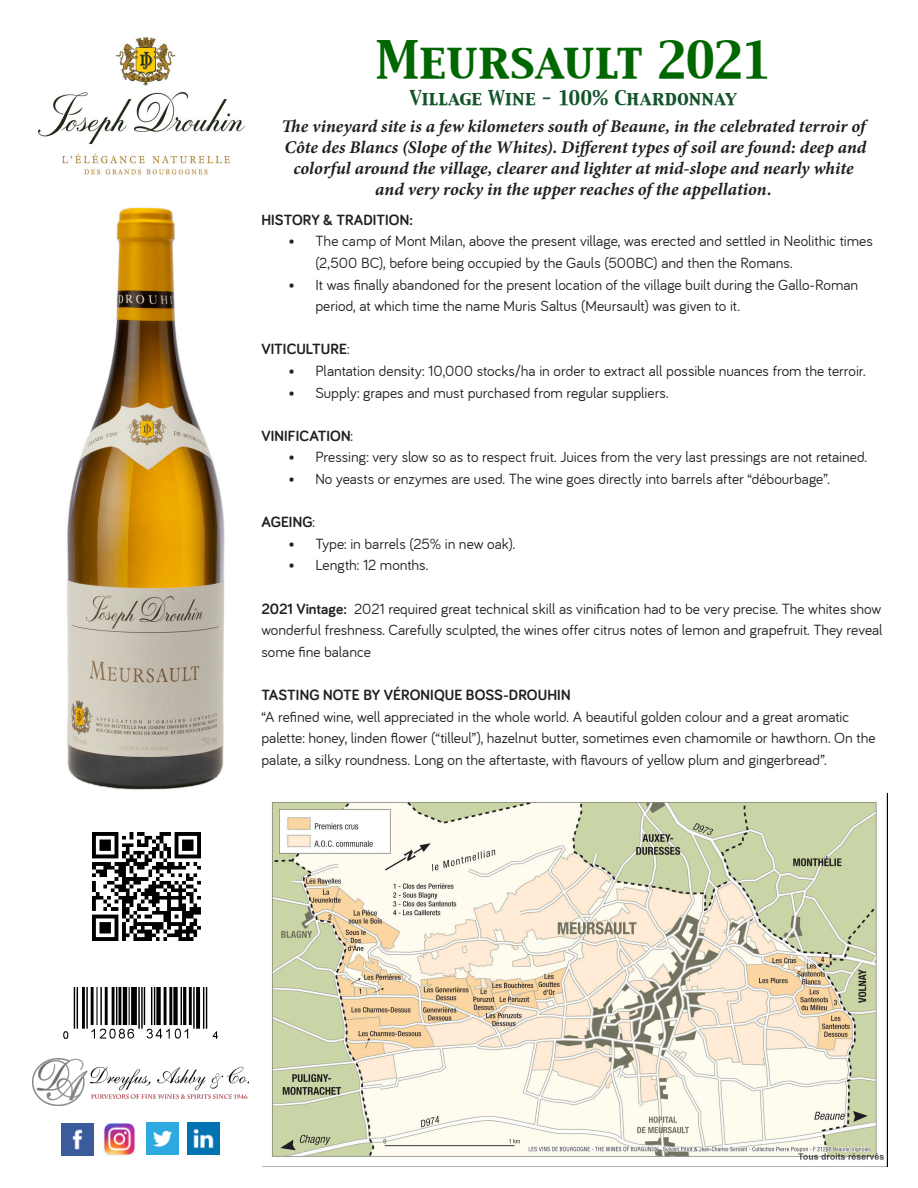
<style>
.page{position:relative;width:918px;height:1188px;background:#fff}
.page>*{position:absolute;margin:0;border:0;box-sizing:border-box;transform-origin:0 0}
.t1{font:45px "Capitals";letter-spacing:-.005em;color:#060}
.t2{font:italic 700 17.85px "Minion Pro";color:#231f20}
.t3{font:17.85px "Capitals";letter-spacing:.01em;color:#12532a}
.t4{font:15.3px/21.6px "Bariol";color:#231f20}
.t5{font:700 15.3px "Bariol";letter-spacing:.005em;color:#231f20}
.s1{font-weight:400}
.s2{font-weight:700}
</style>
<div class="page">
<img style="left:63px;top:987px;width:155px;height:52px">
<img style="left:38px;top:37px;width:207px;height:138px">
<img style="left:67px;top:207px;width:158px;height:583px">
<img style="left:32px;top:1059px;width:216px;height:46px">
<img style="left:61px;top:1123px;width:32px;height:33px">
<img style="left:103px;top:1123px;width:33px;height:32px">
<img style="left:187px;top:1122px;width:33px;height:33px">
<img style="left:146px;top:1122px;width:33px;height:33px">
<img style="left:263px;top:794px;width:624px;height:373px">
<img style="left:92px;top:832px;width:108px;height:108px">
<p class="t1" style="left:376px;top:29px;width:397px">Meursault 2021</p>
<p class="t3" style="left:410px;top:85px;width:329px">Village Wine - 100% Chardonnay</p>
<p class="t2" style="left:282px;top:113px;width:585px">The vineyard site is a few kilometers south of Beaune, in the celebrated terroir of</p>
<p class="t2" style="left:284px;top:134px;width:584px">Côte des Blancs (Slope of the Whites). Different types of soil are found: deep and</p>
<p class="t2" style="left:293px;top:155px;width:562px">colorful around the village, clearer and lighter at mid-slope and nearly white</p>
<p class="t2" style="left:375px;top:176px;width:398px">and very rocky in the upper reaches of the appellation.</p>
<p class="t5" style="left:261px;top:209px;width:153px">HISTORY &amp; TRADITION:</p>
<p class="t4" style="left:315px;top:230px;width:559px;text-indent:-27px">• The camp of Mont Milan, above the present village, was erected and settled in Neolithic times (2,500 BC), before being occupied by the Gauls (500BC) and then the Romans.</p>
<p class="t4" style="left:315px;top:274px;width:544px;text-indent:-27px">• It was finally abandoned for the present location of the village built during the Gallo-Roman period, at which time the name Muris Saltus (Meursault) was given to it.</p>
<p class="t5" style="left:261px;top:339px;width:90px">VITICULTURE<span class="s1">:</span></p>
<p class="t4" style="left:288px;top:360px;width:579px">• Plantation density: 10,000 stocks/ha in order to extract all possible nuances from the terroir.</p>
<p class="t4" style="left:288px;top:382px;width:382px">• Supply: grapes and must purchased from regular suppliers.</p>
<p class="t5" style="left:261px;top:425px;width:93px">VINIFICATION<span class="s1">:</span></p>
<p class="t4" style="left:288px;top:446px;width:580px">• Pressing: very slow so as to respect fruit. Juices from the very last pressings are not retained.</p>
<p class="t4" style="left:288px;top:468px;width:543px">• No yeasts or enzymes are used. The wine goes directly into barrels after “débourbage”.</p>
<p class="t5" style="left:261px;top:512px;width:55px">AGEING<span class="s1">:</span></p>
<p class="t4" style="left:288px;top:533px;width:228px">• Type: in barrels (25% in new oak).</p>
<p class="t4" style="left:288px;top:554px;width:142px">• Length: 12 months.</p>
<p class="t4" style="left:261px;top:598px;width:623px;text-align:justify"><span class="s2">2021 Vintage:</span> 2021 required great technical skill as vinification had to be very precise. The whites show wonderful freshness. Carefully sculpted, the wines offer citrus notes of lemon and grapefruit. They reveal some fine balance</p>
<p class="t5" style="left:261px;top:684px;width:311px">TASTING NOTE BY VÉRONIQUE BOSS-DROUHIN</p>
<p class="t4" style="left:261px;top:706px;width:616px">“A refined wine, well appreciated in the whole world. A beautiful golden colour and a great aromatic palette: honey, linden flower (“tilleul”), hazelnut butter, sometimes even chamomile or hawthorn. On the palate, a silky roundness. Long on the aftertaste, with flavours of yellow plum and gingerbread”.</p>
</div>
